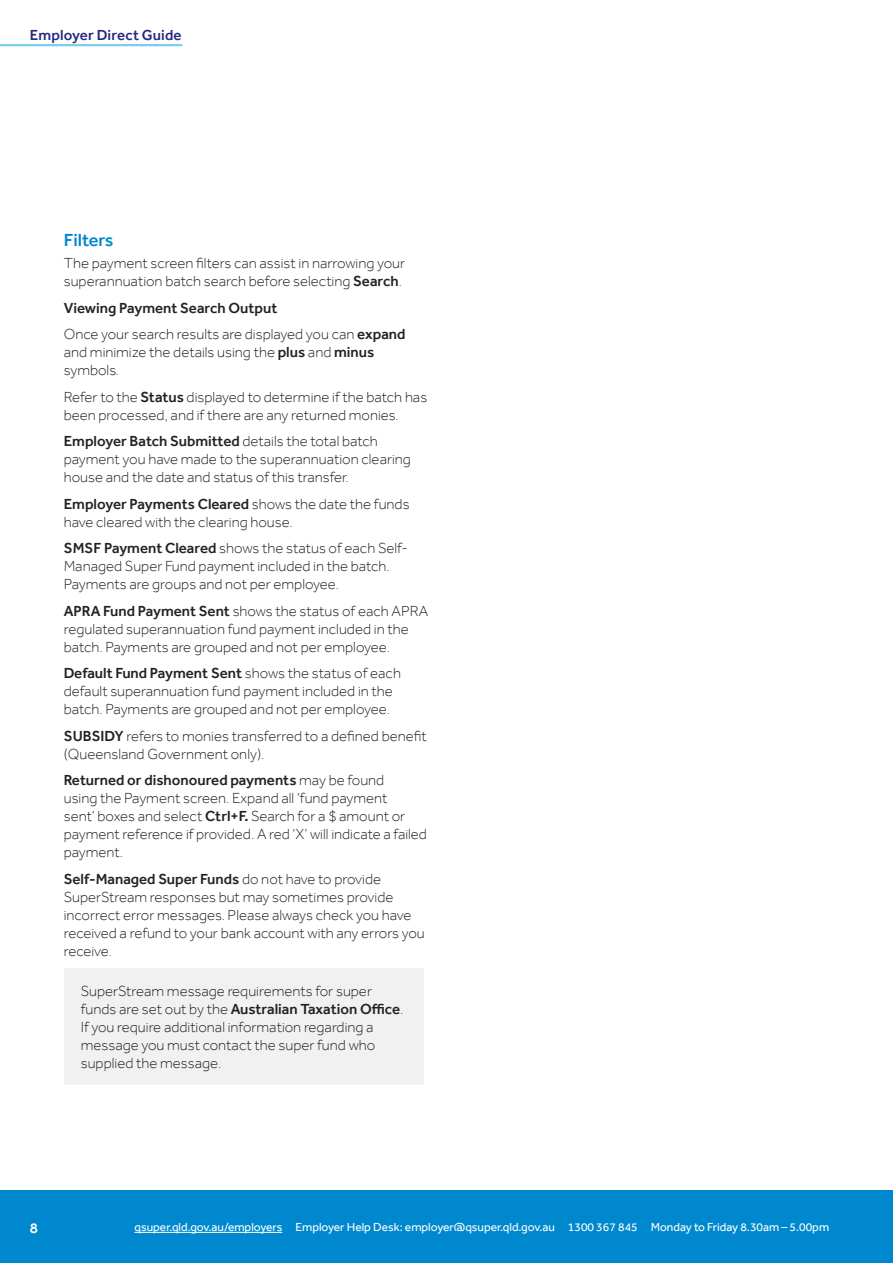
<style>
.page{position:relative;width:893px;height:1263px;background:#fff}
.page>*{position:absolute;margin:0;border:0;box-sizing:border-box;transform-origin:0 0}
.t1{font:500 18px "Effra";color:#0088ce}
.t2{font:300 15px/18px "Effra";color:#212222}
.t3{font:500 15px "Effra";letter-spacing:.01em;color:#262a82}
.t4{font:500 15px "Effra";color:#fff}
.t5{font:12px "Effra";color:#fff}
.s1{font-weight:500}
</style>
<div class="page">
<div style="left:0;top:1191px;width:893px;height:72px;background:#0088ce"></div>
<hr style="left:134px;top:1232px;width:148px;height:1px;background:#fff">
<div style="left:64px;top:968px;width:360px;height:116px;background:#f1f1f2"></div>
<svg style="left:0;top:44px;width:182px;height:2px"></svg>
<p class="t3" style="left:30px;top:26px;width:153px">Employer Direct Guide</p>
<p class="t1" style="left:64px;top:229px;width:51px">Filters</p>
<p class="t2" style="left:64px;top:254px;width:343px">The payment screen filters can assist in narrowing your superannuation batch search before selecting <span class="s1">Search</span>.</p>
<p class="t2" style="left:64px;top:294px;width:343px;line-height:26.5px"><span class="s1">Viewing Payment Search Output<br></span>Once your search results are displayed you can <span class="s1">expand</span></p>
<p class="t2" style="left:64px;top:343px;width:312px">and minimize the details using the <span class="s1">plus</span> and <span class="s1">minus </span>symbols.</p>
<p class="t2" style="left:64px;top:387px;width:365px">Refer to the <span class="s1">Status</span> displayed to determine if the batch has been processed, and if there are any returned monies.</p>
<p class="t2" style="left:64px;top:432px;width:349px"><span class="s1">Employer Batch Submitted</span> details the total batch payment you have made to the superannuation clearing house and the date and status of this transfer.</p>
<p class="t2" style="left:64px;top:494px;width:347px"><span class="s1">Employer Payments Cleared</span> shows the date the funds have cleared with the clearing house.</p>
<p class="t2" style="left:64px;top:539px;width:346px"><span class="s1">SMSF Payment Cleared</span> shows the status of each Self-<br>Managed Super Fund payment included in the batch.<br>Payments are groups and not per employee.</p>
<p class="t2" style="left:64px;top:601px;width:366px"><span class="s1">APRA Fund Payment Sent</span> shows the status of each APRA regulated superannuation fund payment included in the batch. Payments are grouped and not per employee.</p>
<p class="t2" style="left:64px;top:664px;width:339px"><span class="s1">Default Fund Payment Sent</span> shows the status of each default superannuation fund payment included in the batch. Payments are grouped and not per employee.</p>
<p class="t2" style="left:64px;top:726px;width:364px"><span class="s1">SUBSIDY</span> refers to monies transferred to a defined benefit (Queensland Government only).</p>
<p class="t2" style="left:64px;top:771px;width:365px"><span class="s1">Returned or dishonoured payments</span> may be found<br>using the Payment screen. Expand all ‘fund payment<br>sent’ boxes and select <span class="s1">Ctrl+F.</span> Search for a $ amount or payment reference if provided. A red ‘X’ will indicate a failed payment.</p>
<p class="t2" style="left:64px;top:869px;width:362px"><span class="s1">Self-Managed Super Funds</span> do not have to provide SuperStream responses but may sometimes provide incorrect error messages. Please always check you have received a refund to your bank account with any errors you receive.</p>
<p class="t2" style="left:81px;top:981px;width:324px">SuperStream message requirements for super funds are set out by the <span class="s1">Australian Taxation Office</span>.<br>If you require additional information regarding a message you must contact the super fund who supplied the message.</p>
<p class="t4" style="left:30px;top:1219px;width:10px">8</p>
<p class="t5" style="left:134px;top:1220px;width:696px">qsuper.qld.gov.au/employers Employer Help Desk: employer@qsuper.qld.gov.au 1300 367 845 Monday to Friday 8.30am – 5.00pm</p>
</div>
